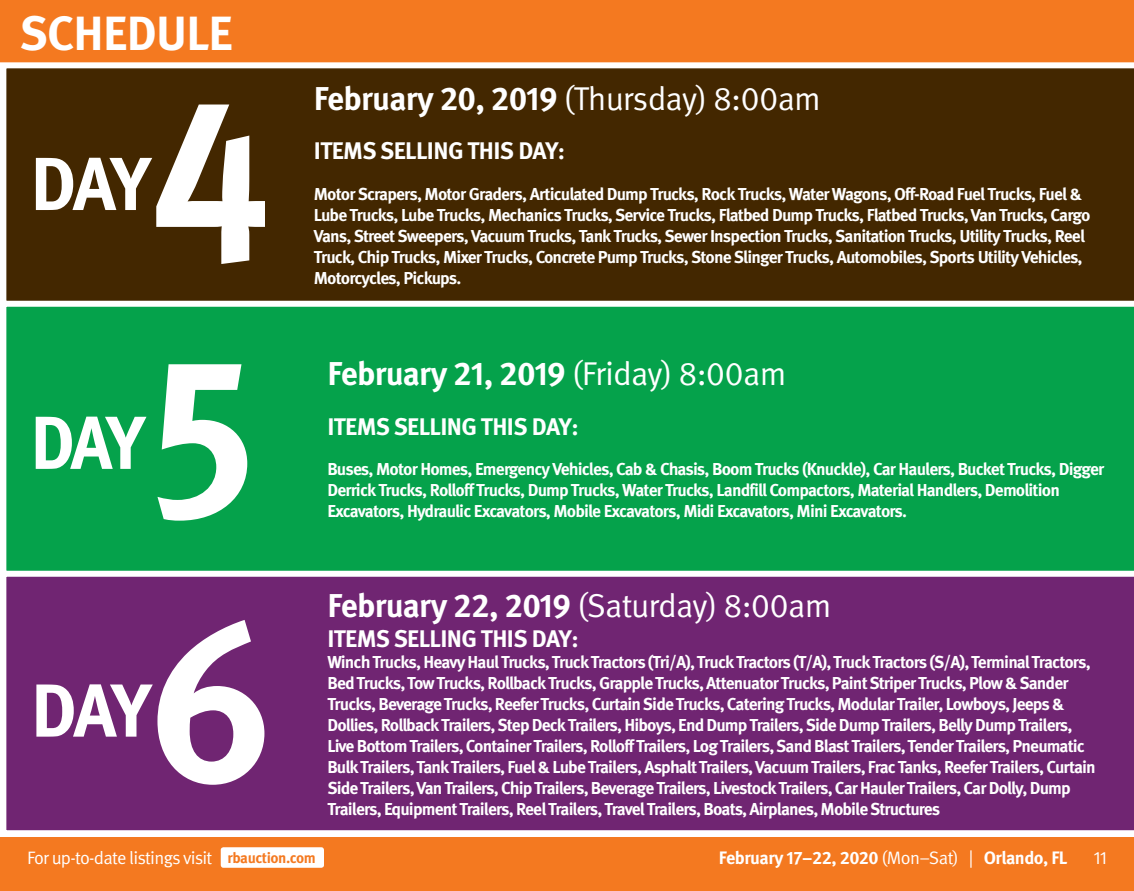
<style>
.page{position:relative;width:1134px;height:891px;background:#fff}
.page>*{position:absolute;margin:0;border:0;box-sizing:border-box;transform-origin:0 0}
.t1{font:700 225px "Meta Pro";color:#fff}
.t2{font:700 225px "Meta Pro";color:#fff;scale:.95 1}
.t3{font:700 75px "Meta Pro";letter-spacing:-.07em;color:#fff}
.t4{font:700 75px "Meta Pro";letter-spacing:-.07em;color:#fff;scale:.95 1}
.t5{font:700 48px "Meta Pro";letter-spacing:-.015em;color:#fff}
.t6{font:33px "Meta Pro";letter-spacing:-.025em;color:#fff}
.t7{font:700 33px "Meta Pro";letter-spacing:-.025em;color:#fff}
.t8{font:700 24px "Meta Pro";letter-spacing:-.025em;color:#fff}
.t9{font:18px "Meta Pro";letter-spacing:-.045em;color:#fff}
.t10{font:700 18px "Meta Pro";letter-spacing:-.03em;color:#fff}
.t11{font:700 17.25px/21px "Meta Pro";letter-spacing:-.05em;color:#fff}
.s1{font-weight:700}
.s2{font-weight:400}
.s3{font-weight:700;font-size:15px;color:#f47920}
</style>
<div class="page">
<div style="left:0;top:837px;width:1134px;height:54px;background:#f47920"></div>
<div style="left:221px;top:847px;width:103px;height:21px;background:#fff;border-radius:3px"></div>
<div style="left:0;top:0;width:1134px;height:63px;background:#f47920"></div>
<div style="left:6px;top:68px;width:1128px;height:233px;background:#432700"></div>
<div style="left:6px;top:306px;width:1128px;height:265px;background:#05a24b"></div>
<div style="left:6px;top:576px;width:1128px;height:255px;background:#702572"></div>
<h3 class="t5" style="left:19px;top:-5px;width:215px">SCHEDULE</h3>
<h1 class="t1" style="left:148px;top:1px;width:127px">4</h1>
<h2 class="t3" style="left:30px;top:125px;width:122px">DAY</h2>
<h2 class="t4" style="left:30px;top:384px;width:122px">DAY</h2>
<h1 class="t2" style="left:141px;top:260px;width:130px">5</h1>
<h1 class="t1" style="left:148px;top:528px;width:127px">6</h1>
<h2 class="t3" style="left:31px;top:652px;width:122px">DAY</h2>
<h3 class="t6" style="left:314px;top:74px;width:509px"><span class="s1">February 20, 2019</span> (Thursday) 8:00am</h3>
<h3 class="t8" style="left:314px;top:132px;width:253px">ITEMS SELLING THIS DAY:</h3>
<p class="t11" style="left:314px;top:182px;width:778px">Motor Scrapers, Motor Graders, Articulated Dump Trucks, Rock Trucks, Water Wagons, Off-Road Fuel Trucks, Fuel &amp; Lube Trucks, Lube Trucks, Mechanics Trucks, Service Trucks, Flatbed Dump Trucks, Flatbed Trucks, Van Trucks, Cargo Vans, Street Sweepers, Vacuum Trucks, Tank Trucks, Sewer Inspection Trucks, Sanitation Trucks, Utility Trucks, Reel Truck, Chip Trucks, Mixer Trucks, Concrete Pump Trucks, Stone Slinger Trucks, Automobiles, Sports Utility Vehicles, Motorcycles, Pickups.</p>
<h3 class="t7" style="left:327px;top:348px;width:461px">February 21, 2019 <span class="s2">(Friday) 8:00am</span></h3>
<h3 class="t8" style="left:327px;top:408px;width:253px">ITEMS SELLING THIS DAY:</h3>
<p class="t11" style="left:327px;top:458px;width:778px">Buses, Motor Homes, Emergency Vehicles, Cab &amp; Chasis, Boom Trucks (Knuckle), Car Haulers, Bucket Trucks, Digger<br>Derrick Trucks, Rolloff Trucks, Dump Trucks, Water Trucks, Landfill Compactors, Material Handlers, Demolition<br>Excavators, Hydraulic Excavators, Mobile Excavators, Midi Excavators, Mini Excavators.</p>
<h3 class="t6" style="left:327px;top:581px;width:506px"><span class="s1">February 22, 2019</span> (Saturday) 8:00am</h3>
<h3 class="t8" style="left:327px;top:620px;width:253px">ITEMS SELLING THIS DAY:</h3>
<p class="t11" style="left:327px;top:650px;width:770px">Winch Trucks, Heavy Haul Trucks, Truck Tractors (Tri/A), Truck Tractors (T/A), Truck Tractors (S/A), Terminal Tractors, Bed Trucks, Tow Trucks, Rollback Trucks, Grapple Trucks, Attenuator Trucks, Paint Striper Trucks, Plow &amp; Sander Trucks, Beverage Trucks, Reefer Trucks, Curtain Side Trucks, Catering Trucks, Modular Trailer, Lowboys, Jeeps &amp; Dollies, Rollback Trailers, Step Deck Trailers, Hiboys, End Dump Trailers, Side Dump Trailers, Belly Dump Trailers, Live Bottom Trailers, Container Trailers, Rolloff Trailers, Log Trailers, Sand Blast Trailers, Tender Trailers, Pneumatic Bulk Trailers, Tank Trailers, Fuel &amp; Lube Trailers, Asphalt Trailers, Vacuum Trailers, Frac Tanks, Reefer Trailers, Curtain Side Trailers, Van Trailers, Chip Trailers, Beverage Trailers, Livestock Trailers, Car Hauler Trailers, Car Dolly, Dump Trailers, Equipment Trailers, Reel Trailers, Travel Trailers, Boats, Airplanes, Mobile Structures</p>
<p class="t10" style="left:719px;top:844px;width:350px">February 17–22, 2020 <span class="s2">(Mon–Sat) |</span> Orlando, FL</p>
<p class="t9" style="left:27px;top:844px;width:290px">For up-to-date listings visit <span class="s3">rbauction.com</span></p>
<p class="t9" style="left:1094px;top:844px;width:15px">11</p>
</div>
